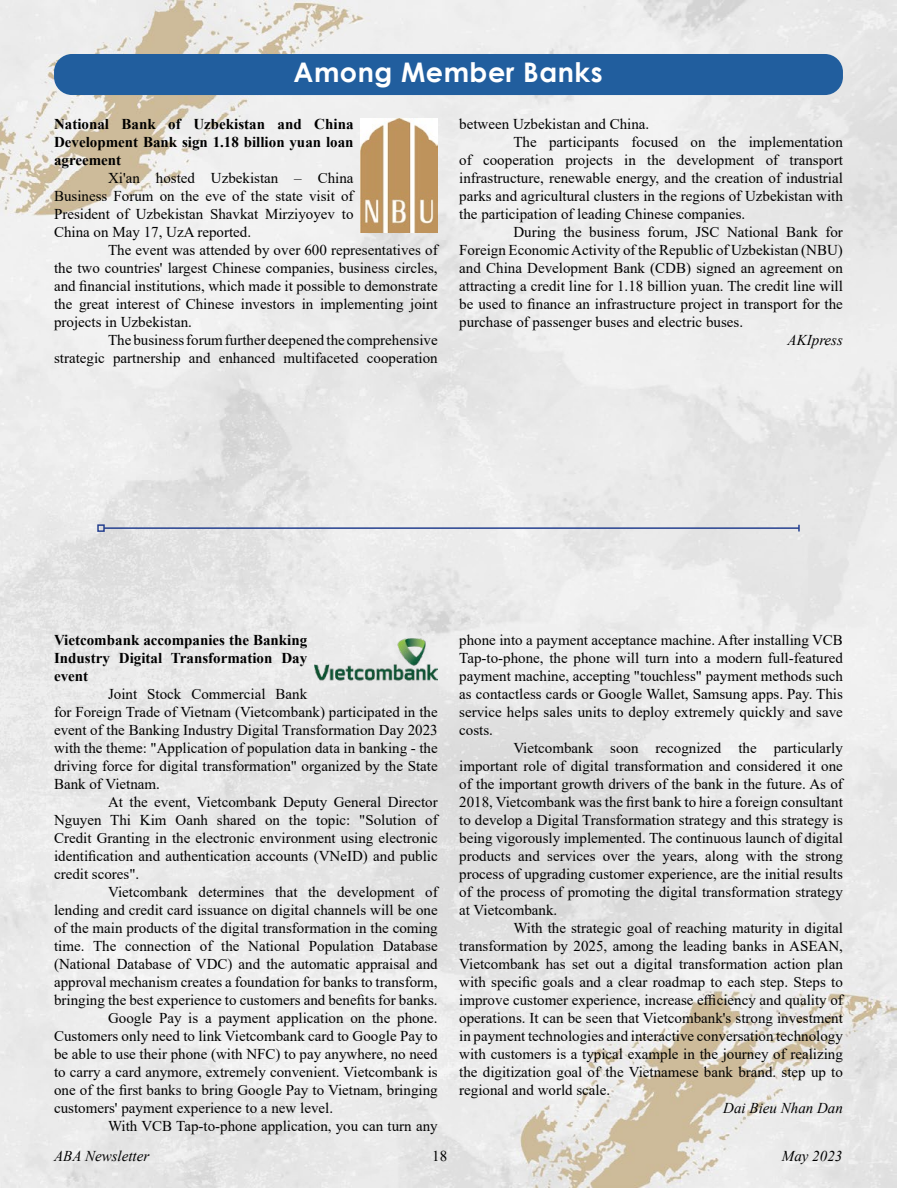
<style>
.page{position:relative;width:897px;height:1188px;background:#fff}
.page>*{position:absolute;margin:0;border:0;box-sizing:border-box;transform-origin:0 0}
.t1{font:700 27px "Century Gothic";letter-spacing:.02em;color:#fff}
.t2{font:15px/18px "Times New Roman";color:#000;text-align:justify}
.t3{font:700 15px/18px "Times New Roman";color:#000;text-align:justify}
.t4{font:italic 15px "Times New Roman";color:#000}
</style>
<div class="page">
<img style="left:0;top:0;width:897px;height:1188px">
<div style="left:54px;top:54px;width:788px;height:41px;background:#215e9e;border-radius:18px"></div>
<hr style="left:104px;top:527px;width:694px;height:2px;background:#25408f">
<div style="left:97px;top:524px;width:8px;height:8px;border:2px solid #25408f"></div>
<img style="left:314px;top:635px;width:123px;height:62px">
<img style="left:360px;top:119px;width:77px;height:113px">
<h1 class="t1" style="left:293px;top:51px;width:310px">Among Member Banks</h1>
<p class="t3" style="left:54px;top:114px;width:301px">National Bank of Uzbekistan and China Development Bank sign 1.18 billion yuan loan agreement</p>
<p class="t2" style="left:54px;top:168px;width:301px;text-indent:54px">Xi'an hosted Uzbekistan – China Business Forum on the eve of the state visit of President of Uzbekistan Shavkat Mirziyoyev to China on May 17, UzA reported.</p>
<p class="t2" style="left:54px;top:240px;width:385px;text-indent:54px">The event was attended by over 600 representatives of the two countries' largest Chinese companies, business circles, and financial institutions, which made it possible to demonstrate the great interest of Chinese investors in implementing joint projects in Uzbekistan.</p>
<p class="t2" style="left:54px;top:330px;width:385px;text-align:right">The business forum further deepened the comprehensive strategic partnership and enhanced multifaceted cooperation</p>
<p class="t2" style="left:459px;top:115px;width:191px">between Uzbekistan and China.</p>
<p class="t2" style="left:513px;top:133px;width:331px">The participants focused on the implementation</p>
<p class="t2" style="left:459px;top:151px;width:385px">of cooperation projects in the development of transport</p>
<p class="t2" style="left:459px;top:169px;width:385px">infrastructure, renewable energy, and the creation of industrial</p>
<p class="t2" style="left:459px;top:187px;width:385px">parks and agricultural clusters in the regions of Uzbekistan with</p>
<p class="t2" style="left:459px;top:205px;width:287px">the participation of leading Chinese companies.</p>
<p class="t2" style="left:513px;top:223px;width:331px">During the business forum, JSC National Bank for</p>
<p class="t2" style="left:459px;top:241px;width:385px">Foreign Economic Activity of the Republic of Uzbekistan (NBU)</p>
<p class="t2" style="left:459px;top:259px;width:385px">and China Development Bank (CDB) signed an agreement on</p>
<p class="t2" style="left:459px;top:277px;width:385px">attracting a credit line for 1.18 billion yuan. The credit line will</p>
<p class="t2" style="left:459px;top:295px;width:385px">be used to finance an infrastructure project in transport for the</p>
<p class="t2" style="left:459px;top:313px;width:285px">purchase of passenger buses and electric buses.</p>
<p class="t4" style="left:787px;top:330px;width:57px">AKIpress</p>
<p class="t3" style="left:54px;top:631px;width:255px">Vietcombank accompanies the Banking Industry Digital Transformation Day event</p>
<p class="t2" style="left:54px;top:685px;width:385px;text-align:left;text-indent:54px">Joint Stock Commercial Bank<br>for Foreign Trade of Vietnam (Vietcombank) participated in the event of the Banking Industry Digital Transformation Day 2023 with the theme: "Application of population data in banking - the driving force for digital transformation" organized by the State Bank of Vietnam.</p>
<p class="t2" style="left:54px;top:793px;width:385px;text-indent:54px">At the event, Vietcombank Deputy General Director Nguyen Thi Kim Oanh shared on the topic: "Solution of Credit Granting in the electronic environment using electronic identification and authentication accounts (VNeID) and public credit scores".</p>
<p class="t2" style="left:108px;top:883px;width:331px">Vietcombank determines that the development of</p>
<p class="t2" style="left:54px;top:901px;width:385px">lending and credit card issuance on digital channels will be one</p>
<p class="t2" style="left:54px;top:919px;width:385px">of the main products of the digital transformation in the coming</p>
<p class="t2" style="left:54px;top:937px;width:385px">time. The connection of the National Population Database</p>
<p class="t2" style="left:54px;top:955px;width:385px">(National Database of VDC) and the automatic appraisal and</p>
<p class="t2" style="left:54px;top:973px;width:385px">approval mechanism creates a foundation for banks to transform,</p>
<p class="t2" style="left:54px;top:991px;width:385px">bringing the best experience to customers and benefits for banks.</p>
<p class="t2" style="left:108px;top:1009px;width:331px">Google Pay is a payment application on the phone.</p>
<p class="t2" style="left:54px;top:1027px;width:385px">Customers only need to link Vietcombank card to Google Pay to</p>
<p class="t2" style="left:54px;top:1045px;width:385px">be able to use their phone (with NFC) to pay anywhere, no need</p>
<p class="t2" style="left:54px;top:1063px;width:385px">to carry a card anymore, extremely convenient. Vietcombank is</p>
<p class="t2" style="left:54px;top:1081px;width:385px">one of the first banks to bring Google Pay to Vietnam, bringing</p>
<p class="t2" style="left:54px;top:1099px;width:280px">customers' payment experience to a new level.</p>
<p class="t2" style="left:108px;top:1117px;width:331px">With VCB Tap-to-phone application, you can turn any</p>
<p class="t2" style="left:459px;top:631px;width:385px">phone into a payment acceptance machine. After installing VCB Tap-to-phone, the phone will turn into a modern full-featured payment machine, accepting "touchless" payment methods such as contactless cards or Google Wallet, Samsung apps. Pay. This service helps sales units to deploy extremely quickly and save costs.</p>
<p class="t2" style="left:459px;top:739px;width:385px;text-indent:54px">Vietcombank soon recognized the particularly important role of digital transformation and considered it one of the important growth drivers of the bank in the future. As of 2018, Vietcombank was the first bank to hire a foreign consultant to develop a Digital Transformation strategy and this strategy is being vigorously implemented. The continuous launch of digital products and services over the years, along with the strong process of upgrading customer experience, are the initial results of the process of promoting the digital transformation strategy at Vietcombank.</p>
<p class="t2" style="left:459px;top:919px;width:385px;text-indent:54px">With the strategic goal of reaching maturity in digital transformation by 2025, among the leading banks in ASEAN, Vietcombank has set out a digital transformation action plan with specific goals and a clear roadmap to each step. Steps to improve customer experience, increase efficiency and quality of operations. It can be seen that Vietcombank's strong investment in payment technologies and interactive conversation technology with customers is a typical example in the journey of realizing the digitization goal of the Vietnamese bank brand. step up to regional and world scale.</p>
<p class="t4" style="left:723px;top:1098px;width:121px">Dai Bieu Nhan Dan</p>
<p class="t4" style="left:54px;top:1146px;width:97px">ABA Newsletter</p>
<p class="t2" style="left:432px;top:1147px;width:16px">18</p>
<p class="t4" style="left:781px;top:1146px;width:62px">May 2023</p>
</div>
